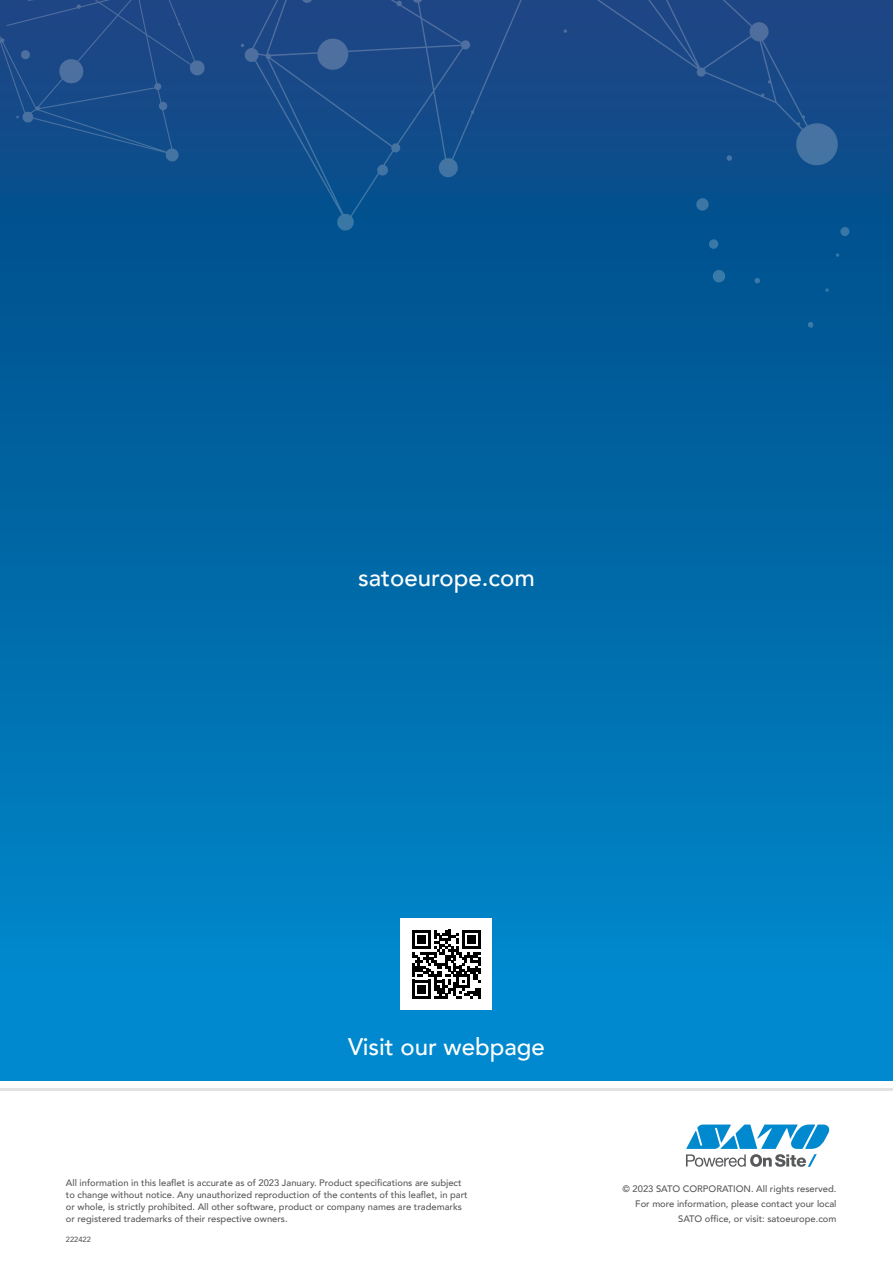
<style>
.page{position:relative;width:893px;height:1263px;background:#fff}
.page>*{position:absolute;margin:0;border:0;box-sizing:border-box;transform-origin:0 0}
.t1{font:500 24px "Avenir";color:#fff}
.t2{font:500 9.3px/12px "Avenir";color:#58595b;text-align:right}
.t3{font:500 7.5px "Avenir";color:#58595b}
</style>
<div class="page">
<div style="left:0;top:0;width:893px;height:1080px;background:linear-gradient(to bottom,#0d427e,#008dd1)"></div>
<div style="left:401px;top:919px;width:91px;height:91px;background:#fff"></div>
<svg style="left:412px;top:930px;width:69px;height:69px"></svg>
<svg style="left:686px;top:1124px;width:143px;height:43px"></svg>
<hr style="left:0;top:1088px;width:893px;height:2px;background:#e2e3e4">
<svg style="left:241px;top:0;width:609px;height:329px;fill:#04508e"></svg>
<svg style="left:0;top:0;width:484px;height:162px;fill:#194988"></svg>
<h1 class="t1" style="left:358px;top:557px;width:178px">satoeurope.com</h1>
<h1 class="t1" style="left:348px;top:1026px;width:198px">Visit our webpage</h1>
<p class="t2" style="left:66px;top:1176px;width:403px;text-align:left">All information in this leaflet is accurate as of 2023 January. Product specifications are subject to change without notice. Any unauthorized reproduction of the contents of this leaflet, in part or whole, is strictly prohibited. All other software, product or company names are trademarks or registered trademarks of their respective owners.</p>
<p class="t3" style="left:66px;top:1233px;width:27px">222422</p>
<p class="t2" style="left:622px;top:1181px;width:215px;line-height:15px">© 2023 SATO CORPORATION. All rights reserved.<br>For more information, please contact your local<br>SATO office, or visit: satoeurope.com</p>
</div>
